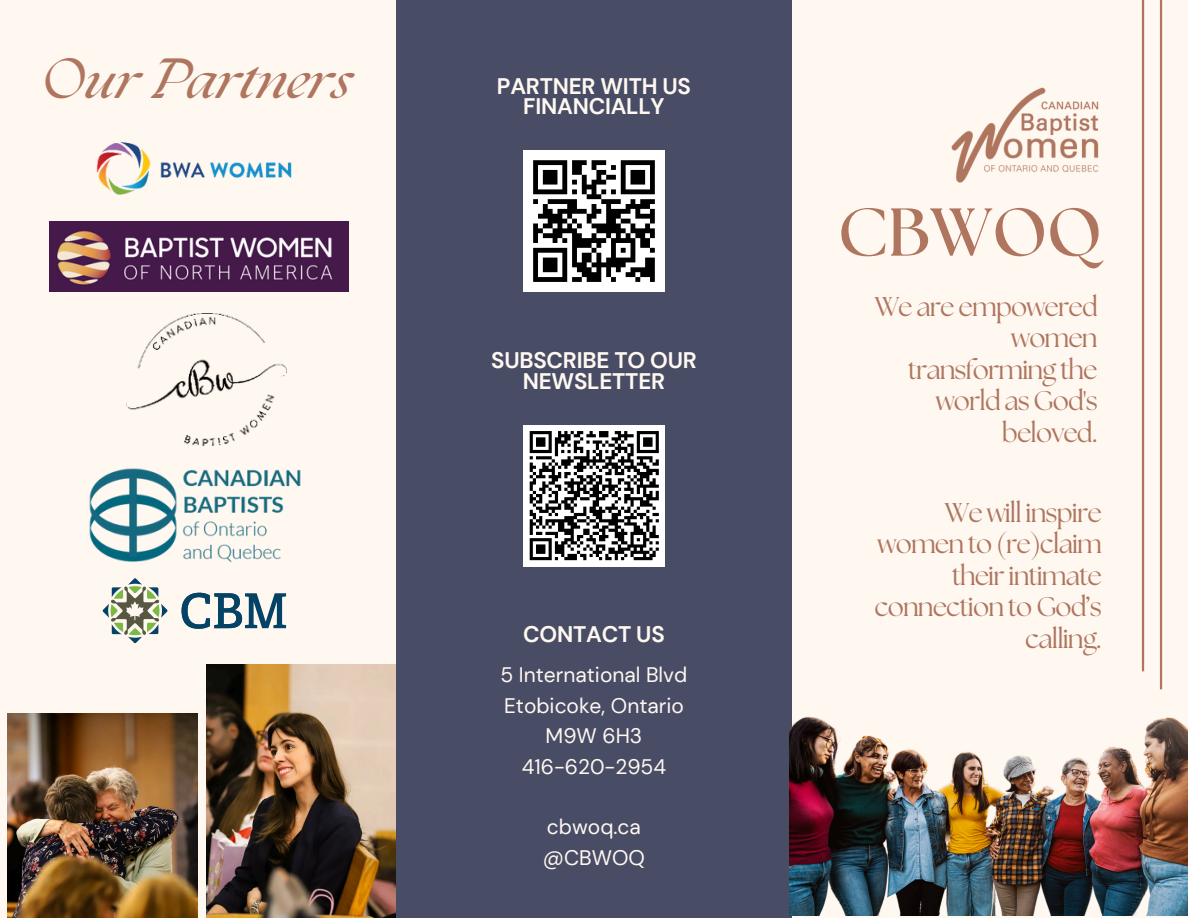
<style>
.page{position:relative;width:1188px;height:918px;background:#fff8f1}
.page>*{position:absolute;margin:0;border:0;box-sizing:border-box;transform-origin:0 0}
.t1{font:700 67.5px "The Seasons";letter-spacing:-.01em;color:#af755e}
.t2{font:italic 700 49.5px "The Seasons";color:#af755e}
.t3{font:27px/31.5px "The Seasons";letter-spacing:-.035em;color:#af755e;text-align:right}
.t4{font:700 22.5px/20.2px "DM Sans";letter-spacing:-.01em;color:#fff8f1;text-align:center}
.t5{font:21px "DM Sans";color:#fff8f1}
</style>
<div class="page">
<div style="left:396px;top:0;width:396px;height:918px;background:#484c65"></div>
<img style="left:206px;top:665px;width:189px;height:253px">
<hr style="left:1142px;top:0;width:2px;height:671px;background:#af755e">
<img style="left:8px;top:714px;width:190px;height:204px">
<img style="left:951px;top:87px;width:148px;height:96px">
<img style="left:790px;top:617px;width:398px;height:299px">
<hr style="left:1160px;top:0;width:2px;height:689px;background:#af755e">
<img style="left:96px;top:142px;width:196px;height:53px">
<svg style="left:103px;top:578px;width:64px;height:65px"></svg>
<svg style="left:182px;top:593px;width:104px;height:36px"></svg>
<img style="left:89px;top:468px;width:212px;height:94px">
<img style="left:127px;top:314px;width:160px;height:131px">
<img style="left:49px;top:221px;width:299px;height:71px">
<div style="left:523px;top:150px;width:142px;height:142px;background:#fff"></div>
<div style="left:533px;top:160px;width:34px;height:5px;background:#000"></div>
<div style="left:572px;top:160px;width:15px;height:5px;background:#000"></div>
<div style="left:592px;top:160px;width:14px;height:5px;background:#000"></div>
<div style="left:621px;top:160px;width:34px;height:5px;background:#000"></div>
<svg style="left:533px;top:165px;width:122px;height:117px"></svg>
<div style="left:523px;top:425px;width:142px;height:141px;background:#fff"></div>
<svg style="left:529px;top:431px;width:130px;height:130px"></svg>
<p class="t2" style="left:41px;top:58px;width:311px">Our Partners</p>
<p class="t4" style="left:497px;top:76px;width:196px">PARTNER WITH US<br>FINANCIALLY</p>
<h4 class="t4" style="left:491px;top:351px;width:207px">SUBSCRIBE TO OUR<br>NEWSLETTER</h4>
<p class="t4" style="left:523px;top:625px;width:143px">CONTACT US</p>
<p class="t5" style="left:501px;top:662px;width:188px">5 International Blvd</p>
<p class="t5" style="left:504px;top:692px;width:181px">Etobicoke, Ontario</p>
<p class="t5" style="left:546px;top:722px;width:98px">M9W 6H3</p>
<p class="t5" style="left:522px;top:753px;width:146px">416-620-2954</p>
<p class="t5" style="left:547px;top:813px;width:95px">cbwoq.ca</p>
<h4 class="t5" style="left:543px;top:844px;width:104px">@CBWOQ</h4>
<p class="t1" style="left:838px;top:202px;width:266px">CBWOQ</p>
<h4 class="t3" style="left:875px;top:292px;width:225px">We are empowered women transforming the world as God's beloved.</h4>
<h2 class="t3" style="left:874px;top:498px;width:229px">We will inspire women to (re)claim their intimate connection to God’s calling.</h2>
</div>
